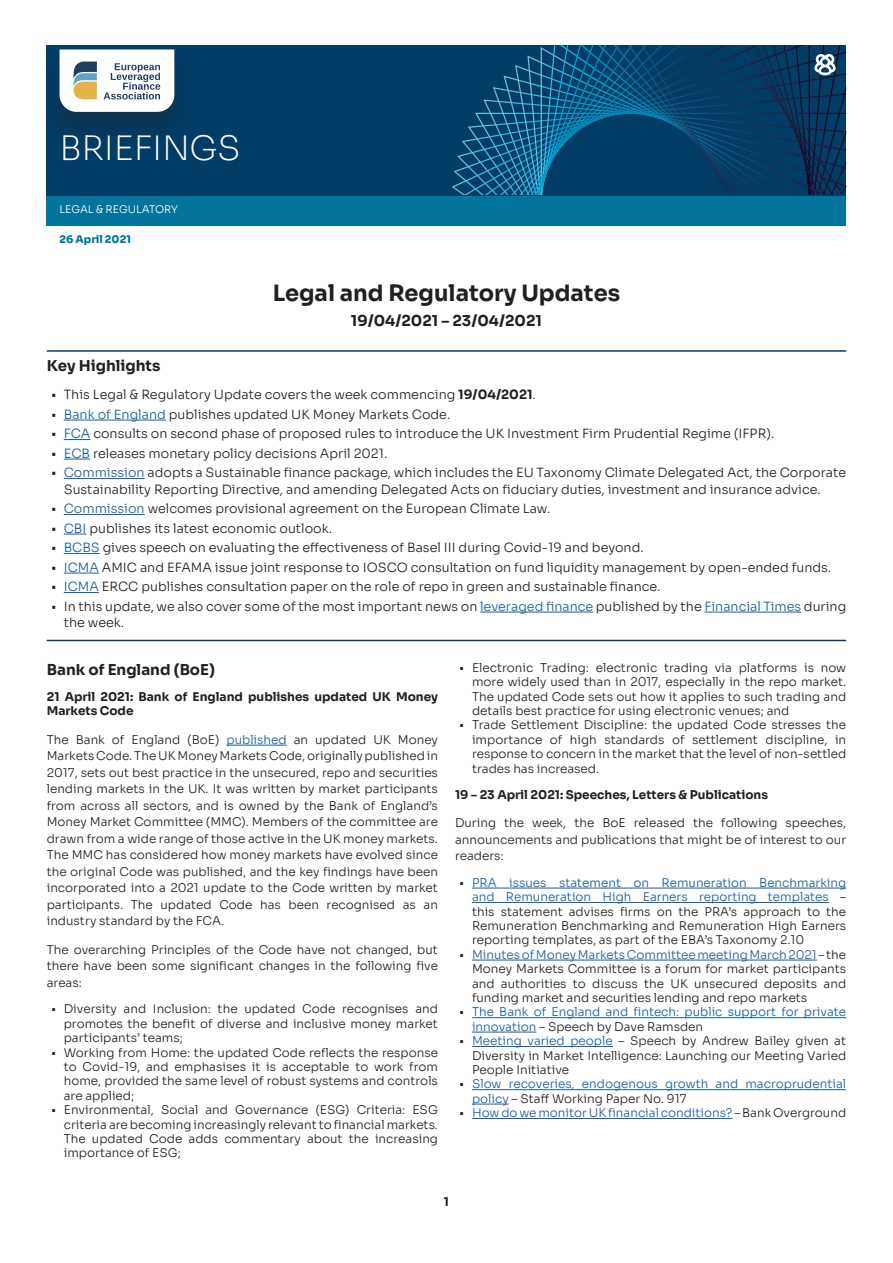
<style>
.page{position:relative;width:893px;height:1263px;background:#fff}
.page>*{position:absolute;margin:0;border:0;box-sizing:border-box;transform-origin:0 0}
.t1{font:200 33.6px "Sora";letter-spacing:-.01em;color:#fff}
._05_1_BODYTEXT_01_So{font:700 22.5px "Sora";color:#231f20}
._05_1_BODYTEXT_01_So-2{font:700 15px "Sora";color:#231f20}
.Briefings_Heading{font:700 15px "Sora";color:#231f20}
.t2{font:300 12.75px/16.5px "Sora";color:#231f20}
._05_1_BODYTEXT_01_So-3{font:300 12px/14.4px "Sora";color:#231f20;text-align:justify}
.t3{font:300 12px/14.4px "Sora";color:#175d9e}
.Briefings_Subheading{font:700 12px/14.4px "Sora";color:#231f20}
._05_1_BODYTEXT_01_So-4{font:700 12px "Sora";color:#231f20}
.t4{font:300 10.5px "Sora";color:#fff}
.t5{font:800 10.5px "Sora";color:#03749c}
.s1{font-weight:700}
.s2{color:#175d9e}
.s3{color:#231f20}
</style>
<div class="page">
<div style="left:47px;top:195px;width:799px;height:30px;background:#03749c"></div>
<div style="left:47px;top:45px;width:799px;height:150px;background:#023d67"></div>
<hr style="left:64px;top:420px;width:102px;height:1px;background:#175d9e">
<svg style="left:64px;top:439px;width:26px;height:1px"></svg>
<svg style="left:64px;top:459px;width:26px;height:1px"></svg>
<hr style="left:64px;top:478px;width:81px;height:1px;background:#175d9e">
<hr style="left:64px;top:514px;width:81px;height:1px;background:#175d9e">
<svg style="left:64px;top:534px;width:22px;height:1px"></svg>
<hr style="left:64px;top:553px;width:36px;height:1px;background:#175d9e">
<hr style="left:64px;top:573px;width:35px;height:1px;background:#175d9e">
<hr style="left:64px;top:592px;width:35px;height:1px;background:#175d9e">
<hr style="left:480px;top:612px;width:113px;height:1px;background:#175d9e">
<hr style="left:704px;top:612px;width:97px;height:1px;background:#175d9e">
<hr style="left:226px;top:745px;width:61px;height:1px;background:#175d9e">
<hr style="left:472px;top:888px;width:374px;height:1px;background:#175d9e">
<hr style="left:472px;top:902px;width:357px;height:1px;background:#175d9e">
<hr style="left:472px;top:960px;width:345px;height:1px;background:#175d9e">
<hr style="left:472px;top:1017px;width:374px;height:1px;background:#175d9e">
<hr style="left:472px;top:1032px;width:64px;height:1px;background:#175d9e">
<hr style="left:472px;top:1046px;width:141px;height:1px;background:#175d9e">
<hr style="left:472px;top:1089px;width:374px;height:1px;background:#175d9e">
<hr style="left:472px;top:1104px;width:37px;height:1px;background:#175d9e">
<hr style="left:472px;top:1118px;width:260px;height:1px;background:#175d9e">
<hr style="left:47px;top:640px;width:799px;height:1px;background:#023d67">
<hr style="left:47px;top:350px;width:799px;height:2px;background:#023d67">
<div style="left:41px;top:48px;width:152px;height:100px;background:#231f20;opacity:.32"></div>
<svg style="left:60px;top:50px;width:114px;height:62px;background:#dcdfdf"></svg>
<svg style="left:468px;top:45px;width:378px;height:150px"></svg>
<p class="t1" style="left:60px;top:120px;width:183px">BRIEFINGS</p>
<p class="t4" style="left:60px;top:201px;width:120px">LEGAL &amp; REGULATORY</p>
<p class="t5" style="left:60px;top:231px;width:73px">26 April 2021</p>
<p class="_05_1_BODYTEXT_01_So" style="left:273px;top:274px;width:349px">Legal and Regulatory Updates</p>
<p class="_05_1_BODYTEXT_01_So-2" style="left:351px;top:309px;width:192px">19/04/2021 – 23/04/2021</p>
<p class="_05_1_BODYTEXT_01_So-2" style="left:47px;top:353px;width:115px">Key Highlights</p>
<p class="t2" style="left:51px;top:385px;width:486px">• This Legal &amp; Regulatory Update covers the week commencing <span class="s1">19/04/2021</span>.</p>
<p class="t2" style="left:51px;top:405px;width:401px">• <span class="s2">Bank of England</span> publishes updated UK Money Markets Code.</p>
<p class="t2" style="left:51px;top:424px;width:725px">• <span class="s2">FCA</span> consults on second phase of proposed rules to introduce the UK Investment Firm Prudential Regime (IFPR).</p>
<p class="t2" style="left:51px;top:444px;width:338px">• <span class="s2">ECB</span> releases monetary policy decisions April 2021.</p>
<p class="t2" style="left:64px;top:463px;width:784px;text-indent:-13px">• <span class="s2">Commission</span> adopts a Sustainable finance package, which includes the EU Taxonomy Climate Delegated Act, the Corporate<br>Sustainability Reporting Directive, and amending Delegated Acts on fiduciary duties, investment and insurance advice.</p>
<p class="t2" style="left:51px;top:499px;width:501px">• <span class="s2">Commission</span> welcomes provisional agreement on the European Climate Law.</p>
<p class="t2" style="left:51px;top:519px;width:283px">• <span class="s2">CBI</span> publishes its latest economic outlook.</p>
<p class="t2" style="left:51px;top:538px;width:594px">• <span class="s2">BCBS</span> gives speech on evaluating the effectiveness of Basel III during Covid-19 and beyond.</p>
<p class="t2" style="left:51px;top:558px;width:782px">• <span class="s2">ICMA</span> AMIC and EFAMA issue joint response to IOSCO consultation on fund liquidity management by open-ended funds.</p>
<p class="t2" style="left:51px;top:577px;width:611px">• <span class="s2">ICMA</span> ERCC publishes consultation paper on the role of repo in green and sustainable finance.</p>
<p class="t2" style="left:64px;top:597px;width:784px;text-indent:-13px">• In this update, we also cover some of the most important news on <span class="s2">leveraged finance</span> published by the <span class="s2">Financial Times</span> during the week.</p>
<p class="Briefings_Heading" style="left:47px;top:657px;width:170px">Bank of England (BoE)</p>
<p class="Briefings_Subheading" style="left:47px;top:688px;width:393px">21 April 2021: Bank of England publishes updated UK Money<br>Markets Code</p>
<p class="_05_1_BODYTEXT_01_So-3" style="left:47px;top:730px;width:393px;line-height:16.5px">The Bank of England (BoE) <span class="s2">published</span> an updated UK Money Markets Code. The UK Money Markets Code, originally published in 2017, sets out best practice in the unsecured, repo and securities lending markets in the UK. It was written by market participants from across all sectors, and is owned by the Bank of England’s Money Market Committee (MMC). Members of the committee are drawn from a wide range of those active in the UK money markets.<br>The MMC has considered how money markets have evolved since the original Code was published, and the key findings have been incorporated into a 2021 update to the Code written by market participants. The updated Code has been recognised as an industry standard by the FCA.</p>
<p class="_05_1_BODYTEXT_01_So-3" style="left:47px;top:940px;width:393px;line-height:16.5px">The overarching Principles of the Code have not changed, but there have been some significant changes in the following five areas:</p>
<p class="_05_1_BODYTEXT_01_So-3" style="left:64px;top:1001px;width:376px;text-indent:-13px">• Diversity and Inclusion: the updated Code recognises and promotes the benefit of diverse and inclusive money market participants’ teams;</p>
<p class="_05_1_BODYTEXT_01_So-3" style="left:64px;top:1044px;width:376px;text-indent:-13px">• Working from Home: the updated Code reflects the response to Covid-19, and emphasises it is acceptable to work from home, provided the same level of robust systems and controls are applied;</p>
<p class="_05_1_BODYTEXT_01_So-3" style="left:64px;top:1101px;width:376px;text-indent:-13px">• Environmental, Social and Governance (ESG) Criteria: ESG criteria are becoming increasingly relevant to financial markets.<br>The updated Code adds commentary about the increasing importance of ESG;</p>
<p class="_05_1_BODYTEXT_01_So-3" style="left:472px;top:659px;width:376px;text-indent:-13px">• Electronic Trading: electronic trading via platforms is now more widely used than in 2017, especially in the repo market.<br>The updated Code sets out how it applies to such trading and details best practice for using electronic venues; and</p>
<p class="_05_1_BODYTEXT_01_So-3" style="left:472px;top:717px;width:376px;text-indent:-13px">• Trade Settlement Discipline: the updated Code stresses the importance of high standards of settlement discipline, in response to concern in the market that the level of non-settled trades has increased.</p>
<p class="Briefings_Subheading" style="left:455px;top:786px;width:315px">19 – 23 April 2021: Speeches, Letters &amp; Publications</p>
<p class="_05_1_BODYTEXT_01_So-3" style="left:455px;top:814px;width:393px;line-height:16.5px">During the week, the BoE released the following speeches, announcements and publications that might be of interest to our readers:</p>
<p class="_05_1_BODYTEXT_01_So-3" style="left:472px;top:874px;width:376px;text-indent:-13px">• <span class="s2">PRA issues statement on Remuneration Benchmarking and Remuneration High Earners reporting templates</span> – this statement advises firms on the PRA’s approach to the Remuneration Benchmarking and Remuneration High Earners reporting templates, as part of the EBA’s Taxonomy 2.10</p>
<p class="_05_1_BODYTEXT_01_So-3" style="left:472px;top:946px;width:376px;text-indent:-13px">• <span class="s2">Minutes of Money Markets Committee meeting March 2021</span> – the Money Markets Committee is a forum for market participants and authorities to discuss the UK unsecured deposits and funding market and securities lending and repo markets</p>
<p class="t3" style="left:472px;top:1004px;width:376px;text-indent:-13px"><span class="s3">•</span> The Bank of England and fintech: public support for private innovation <span class="s3">– Speech by Dave Ramsden</span></p>
<p class="_05_1_BODYTEXT_01_So-3" style="left:472px;top:1033px;width:376px;text-indent:-13px">• <span class="s2">Meeting varied people</span> – Speech by Andrew Bailey given at Diversity in Market Intelligence: Launching our Meeting Varied People Initiative</p>
<p class="t3" style="left:472px;top:1076px;width:376px;text-indent:-13px"><span class="s3">•</span> Slow recoveries, endogenous growth and macroprudential policy <span class="s3">– Staff Working Paper No. 917</span></p>
<p class="t3" style="left:459px;top:1105px;width:388px"><span class="s3">•</span> How do we monitor UK financial conditions? <span class="s3">– Bank Overground</span></p>
<p class="_05_1_BODYTEXT_01_So-4" style="left:444px;top:1192px;width:7px">1</p>
</div>
